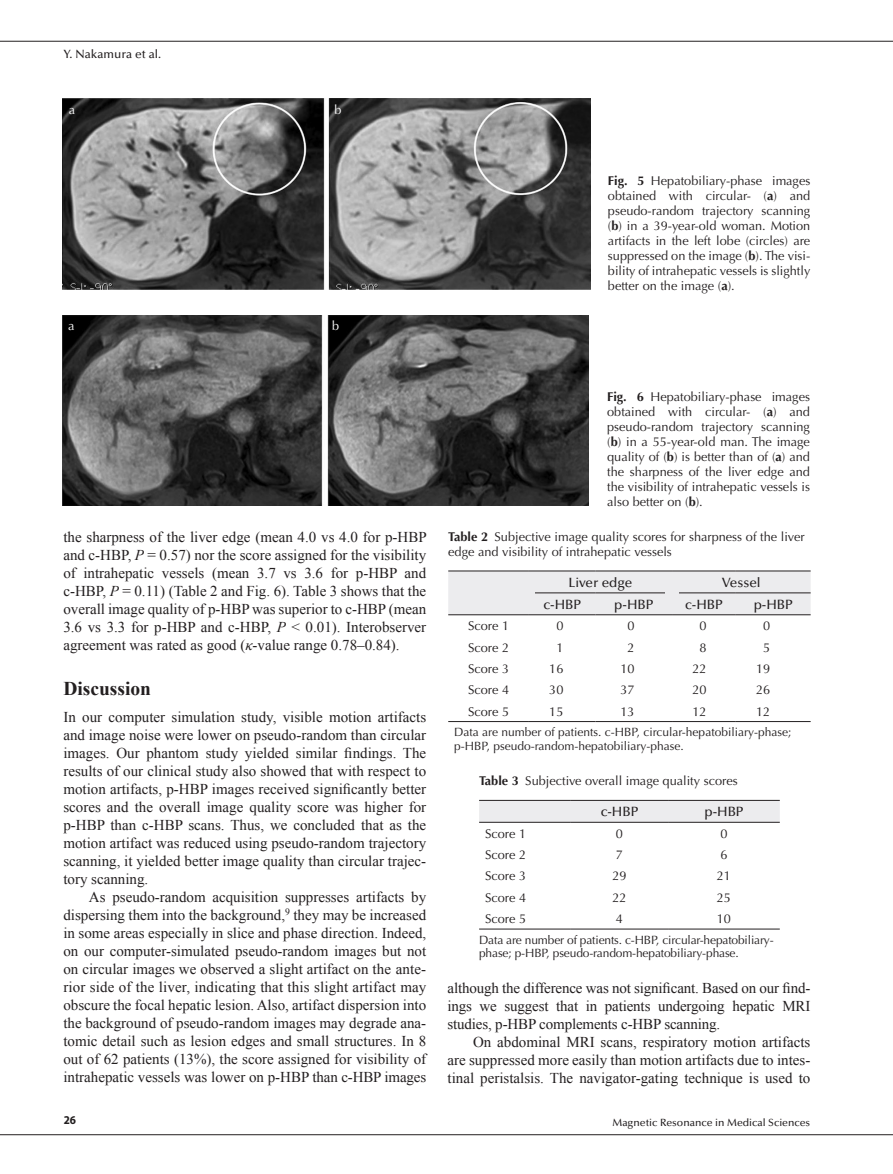
<style>
.page{position:relative;width:893px;height:1174px;background:#fff}
.page>*{position:absolute;margin:0;border:0;box-sizing:border-box;transform-origin:0 0}
.t1{font:700 19.5px "Times New Roman";color:#231f20}
.Tx{font:15px/18px "Times New Roman";color:#231f20;text-align:justify}
.Txf{font:15px/18px "Times New Roman";color:#231f20;text-align:justify}
.Table_Head_C_align{font:500 13.5px "Optima LT Std";color:#231f20}
.Table_Fig_Box_Title{font:12.75px/15px "Optima LT Std";color:#231f20;text-align:justify}
.Table_Tx_C{font:12.75px "Optima LT Std";color:#231f20}
.Table_Fig_Box_Title-2{font:12.75px "Optima LT Std";color:#fff}
.Table_Source_Tx{font:12px/13.5px "Optima LT Std";letter-spacing:-.01em;color:#231f20}
.t2{font:500 12px "Optima LT Std";color:#231f20}
.t3{font:700 semi-condensed 12px "Myriad Pro";color:#231f20}
.t4{font:500 10.5px "Optima LT Std";color:#231f20}
.s1{font-weight:700}
.s2{font-style:italic}
</style>
<div class="page">
<hr style="left:0;top:41px;width:893px;height:1px;background:#231f20">
<hr style="left:0;top:1134px;width:893px;height:1px;background:#231f20">
<div style="left:479px;top:801px;width:301px;height:21px;background:#ececee"></div>
<hr style="left:479px;top:800px;width:92px;height:1px;background:#231f20">
<hr style="left:571px;top:800px;width:97px;height:1px;background:#231f20">
<hr style="left:668px;top:800px;width:112px;height:1px;background:#231f20">
<hr style="left:479px;top:822px;width:92px;height:1px;background:#231f20">
<hr style="left:571px;top:822px;width:97px;height:1px;background:#231f20">
<hr style="left:668px;top:822px;width:112px;height:1px;background:#231f20">
<hr style="left:479px;top:928px;width:92px;height:1px;background:#231f20">
<hr style="left:571px;top:928px;width:97px;height:1px;background:#231f20">
<hr style="left:668px;top:928px;width:112px;height:1px;background:#231f20">
<div style="left:448px;top:571px;width:363px;height:43px;background:#ececee"></div>
<hr style="left:529px;top:570px;width:66px;height:1px;background:#231f20">
<hr style="left:595px;top:570px;width:77px;height:1px;background:#231f20">
<hr style="left:672px;top:570px;width:64px;height:1px;background:#231f20">
<hr style="left:736px;top:570px;width:75px;height:1px;background:#231f20">
<hr style="left:529px;top:592px;width:66px;height:1px;background:#231f20">
<hr style="left:595px;top:592px;width:77px;height:1px;background:#231f20">
<hr style="left:672px;top:592px;width:64px;height:1px;background:#231f20">
<hr style="left:736px;top:592px;width:75px;height:1px;background:#231f20">
<hr style="left:529px;top:614px;width:66px;height:1px;background:#231f20">
<hr style="left:595px;top:614px;width:77px;height:1px;background:#231f20">
<hr style="left:672px;top:614px;width:64px;height:1px;background:#231f20">
<hr style="left:736px;top:614px;width:75px;height:1px;background:#231f20">
<hr style="left:448px;top:570px;width:81px;height:1px;background:#231f20">
<hr style="left:448px;top:614px;width:81px;height:1px;background:#231f20">
<hr style="left:448px;top:721px;width:81px;height:1px;background:#231f20">
<hr style="left:529px;top:721px;width:66px;height:1px;background:#231f20">
<hr style="left:595px;top:721px;width:77px;height:1px;background:#231f20">
<hr style="left:672px;top:721px;width:64px;height:1px;background:#231f20">
<hr style="left:736px;top:721px;width:75px;height:1px;background:#231f20">
<div style="left:521px;top:573px;width:14px;height:23px;background:#ececee"></div>
<div style="left:665px;top:573px;width:14px;height:23px;background:#ececee"></div>
<img style="left:62px;top:99px;width:529px;height:190px">
<img style="left:63px;top:315px;width:526px;height:190px">
<p class="t2" style="left:63px;top:48px;width:99px">Y. Nakamura et al.</p>
<p class="Table_Fig_Box_Title-2" style="left:69px;top:102px;width:8px">a</p>
<p class="Table_Fig_Box_Title-2" style="left:334px;top:102px;width:9px">b</p>
<p class="Table_Fig_Box_Title-2" style="left:68px;top:318px;width:8px">a</p>
<p class="Table_Fig_Box_Title-2" style="left:332px;top:318px;width:9px">b</p>
<p class="Table_Fig_Box_Title" style="left:608px;top:173px;width:204px"><span class="s1">Fig. 5</span> Hepatobiliary-phase images obtained with circular- (<span class="s1">a</span>) and pseudo-random trajectory scanning (<span class="s1">b</span>) in a 39-year-old woman. Motion artifacts in the left lobe (circles) are suppressed on the image (<span class="s1">b</span>). The visi&shy;bility of intrahepatic vessels is slightly better on the image (<span class="s1">a</span>).</p>
<p class="Tx" style="left:63px;top:527px;width:365px">the sharpness of the liver edge (mean 4.0 vs 4.0 for p-HBP and c-HBP, <span class="s2">P</span> = 0.57) nor the score assigned for the visibility of intrahepatic vessels (mean 3.7 vs 3.6 for p-HBP and c-HBP, <span class="s2">P</span> = 0.11) (Table 2 and Fig. 6). Table 3 shows that the overall image quality of p-HBP was superior to c-HBP (mean 3.6 vs 3.3 for p-HBP and c-HBP, <span class="s2">P</span> &lt; 0.01). Interobserver agreement was rated as good (<span class="s2">κ</span>-value range 0.78–0.84).</p>
<h1 class="t1" style="left:63px;top:674px;width:89px">Discussion</h1>
<p class="Txf" style="left:63px;top:707px;width:364px">In our computer simulation study, visible motion artifacts and image noise were lower on pseudo-random than circular images. Our phantom study yielded similar findings. The results of our clinical study also showed that with respect to motion artifacts, p-HBP images received significantly better scores and the overall image quality score was higher for p-HBP than c-HBP scans. Thus, we concluded that as the motion artifact was reduced using pseudo-random trajectory scanning, it yielded better image quality than circular trajec&shy;tory scanning.</p>
<p class="Tx" style="left:63px;top:887px;width:364px;text-indent:26px">As pseudo-random acquisition suppresses artifacts by dispersing them into the background,<sup>9</sup> they may be increased in some areas especially in slice and phase direction. Indeed, on our computer-simulated pseudo-random images but not on circular images we observed a slight artifact on the ante&shy;rior side of the liver, indicating that this slight artifact may obscure the focal hepatic lesion. Also, artifact dispersion into the background of pseudo-random images may degrade ana&shy;tomic detail such as lesion edges and small structures. In 8 out of 62 patients (13%), the score assigned for visibility of intrahepatic vessels was lower on p-HBP than c-HBP images</p>
<p class="Table_Fig_Box_Title" style="left:607px;top:389px;width:204px"><span class="s1">Fig. 6</span> Hepatobiliary-phase images obtained with circular- (<span class="s1">a</span>) and pseudo-random trajectory scanning (<span class="s1">b</span>) in a 55-year-old man. The image quality of (<span class="s1">b</span>) is better than of (<span class="s1">a</span>) and the sharpness of the liver edge and the visibility of intrahepatic vessels is also better on (<span class="s1">b</span>).</p>
<p class="Table_Fig_Box_Title" style="left:448px;top:529px;width:358px"><span class="s1">Table 2</span> Subjective image quality scores for sharpness of the liver edge and visibility of intrahepatic vessels</p>
<p class="Table_Head_C_align" style="left:569px;top:575px;width:65px">Liver edge</p>
<p class="Table_Head_C_align" style="left:722px;top:575px;width:40px">Vessel</p>
<p class="Table_Head_C_align" style="left:543px;top:596px;width:39px">c-HBP</p>
<p class="Table_Head_C_align" style="left:614px;top:596px;width:41px">p-HBP</p>
<p class="Table_Head_C_align" style="left:685px;top:596px;width:39px">c-HBP</p>
<p class="Table_Head_C_align" style="left:754px;top:596px;width:41px">p-HBP</p>
<p class="Table_Tx_C" style="left:468px;top:618px;width:43px">Score 1</p>
<p class="Table_Tx_C" style="left:556px;top:618px;width:9px">0</p>
<p class="Table_Tx_C" style="left:627px;top:618px;width:9px">0</p>
<p class="Table_Tx_C" style="left:699px;top:618px;width:9px">0</p>
<p class="Table_Tx_C" style="left:763px;top:618px;width:9px">0</p>
<p class="Table_Tx_C" style="left:468px;top:640px;width:43px">Score 2</p>
<p class="Table_Tx_C" style="left:556px;top:640px;width:9px">1</p>
<p class="Table_Tx_C" style="left:627px;top:640px;width:9px">2</p>
<p class="Table_Tx_C" style="left:699px;top:640px;width:9px">8</p>
<p class="Table_Tx_C" style="left:763px;top:640px;width:9px">5</p>
<p class="Table_Tx_C" style="left:468px;top:661px;width:43px">Score 3</p>
<p class="Table_Tx_C" style="left:549px;top:661px;width:16px">16</p>
<p class="Table_Tx_C" style="left:620px;top:661px;width:16px">10</p>
<p class="Table_Tx_C" style="left:692px;top:661px;width:16px">22</p>
<p class="Table_Tx_C" style="left:756px;top:661px;width:16px">19</p>
<p class="Table_Tx_C" style="left:468px;top:682px;width:43px">Score 4</p>
<p class="Table_Tx_C" style="left:549px;top:682px;width:16px">30</p>
<p class="Table_Tx_C" style="left:620px;top:682px;width:16px">37</p>
<p class="Table_Tx_C" style="left:692px;top:682px;width:16px">20</p>
<p class="Table_Tx_C" style="left:756px;top:682px;width:16px">26</p>
<p class="Table_Tx_C" style="left:468px;top:704px;width:43px">Score 5</p>
<p class="Table_Tx_C" style="left:549px;top:704px;width:16px">15</p>
<p class="Table_Tx_C" style="left:620px;top:704px;width:16px">13</p>
<p class="Table_Tx_C" style="left:692px;top:704px;width:16px">12</p>
<p class="Table_Tx_C" style="left:756px;top:704px;width:16px">12</p>
<p class="Table_Source_Tx" style="left:454px;top:725px;width:339px">Data are number of patients. c-HBP, circular-hepatobiliary-phase; p-HBP, pseudo-random-hepatobiliary-phase.</p>
<p class="Table_Fig_Box_Title" style="left:479px;top:773px;width:260px"><span class="s1">Table 3</span> Subjective overall image quality scores</p>
<p class="Table_Head_C_align" style="left:601px;top:804px;width:39px">c-HBP</p>
<p class="Table_Head_C_align" style="left:704px;top:804px;width:41px">p-HBP</p>
<p class="Table_Tx_C" style="left:485px;top:826px;width:43px">Score 1</p>
<p class="Table_Tx_C" style="left:616px;top:826px;width:9px">0</p>
<p class="Table_Tx_C" style="left:720px;top:826px;width:9px">0</p>
<p class="Table_Tx_C" style="left:485px;top:847px;width:43px">Score 2</p>
<p class="Table_Tx_C" style="left:616px;top:847px;width:9px">7</p>
<p class="Table_Tx_C" style="left:720px;top:847px;width:9px">6</p>
<p class="Table_Tx_C" style="left:485px;top:868px;width:43px">Score 3</p>
<p class="Table_Tx_C" style="left:612px;top:868px;width:16px">29</p>
<p class="Table_Tx_C" style="left:717px;top:868px;width:16px">21</p>
<p class="Table_Tx_C" style="left:485px;top:890px;width:43px">Score 4</p>
<p class="Table_Tx_C" style="left:612px;top:890px;width:16px">22</p>
<p class="Table_Tx_C" style="left:717px;top:890px;width:16px">25</p>
<p class="Table_Tx_C" style="left:485px;top:911px;width:43px">Score 5</p>
<p class="Table_Tx_C" style="left:616px;top:911px;width:9px">4</p>
<p class="Table_Tx_C" style="left:717px;top:911px;width:16px">10</p>
<p class="Table_Source_Tx" style="left:479px;top:933px;width:296px">Data are number of patients. c-HBP, circular-hepatobiliary&shy;phase; p-HBP, pseudo-random-hepatobiliary-phase.</p>
<p class="Tx" style="left:447px;top:978px;width:364px">although the difference was not significant. Based on our find&shy;ings we suggest that in patients undergoing hepatic MRI studies, p-HBP complements c-HBP scanning.</p>
<p class="Tx" style="left:447px;top:1032px;width:364px;text-indent:26px">On abdominal MRI scans, respiratory motion artifacts are suppressed more easily than motion artifacts due to intes&shy;tinal peristalsis. The navigator-gating technique is used to</p>
<p class="t3" style="left:64px;top:1112px;width:14px">26</p>
<p class="t4" style="left:612px;top:1116px;width:199px">Magnetic Resonance in Medical Sciences</p>
</div>
